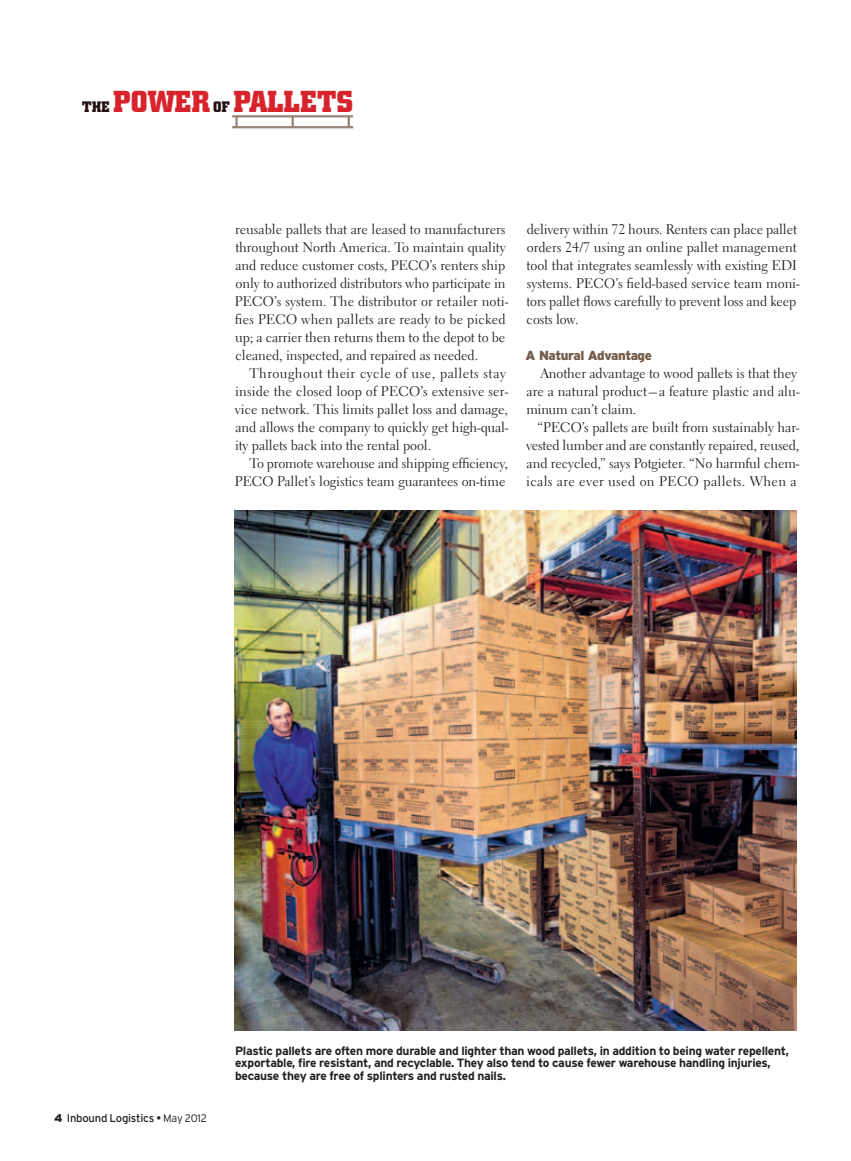
<style>
.page{position:relative;width:851px;height:1161px;background:#fff}
.page>*{position:absolute;margin:0;border:0;box-sizing:border-box;transform-origin:0 0}
.t1{font:700 30px "City";letter-spacing:.01em;color:#d7242c}
.t2{font:13.8px/18px "Electra LT Std";letter-spacing:-.005em;color:#231f20}
.t3{font:900 13.2px "Interstate";letter-spacing:-.03em;color:#735c4a}
.t4{font:700 12px/12.8px "Interstate";letter-spacing:-.025em;color:#231f20}
.t5{font:11.25px "Interstate";letter-spacing:-.025em;color:#231f20}
.s1{font-size:15px;color:#250f10}
.s2{font-weight:900}
.s3{font-weight:300;font-size:10.8px}
</style>
<div class="page">
<svg style="left:291px;top:117px;width:3px;height:9px"></svg>
<svg style="left:235px;top:117px;width:3px;height:9px"></svg>
<svg style="left:347px;top:117px;width:3px;height:9px"></svg>
<hr style="left:232px;top:126px;width:121px;height:2px;background:#978676">
<hr style="left:232px;top:115px;width:121px;height:2px;background:#978676">
<img style="left:235px;top:511px;width:561px;height:519px">
<h1 class="t1" style="left:82px;top:85px;width:272px"><span class="s1">THE</span> POWER <span class="s1">OF</span> PALLETS</h1>
<p class="t2" style="left:235px;top:220px;width:275px">reusable pallets that are leased to manufacturers throughout North America. To maintain quality and reduce customer costs, PECO’s renters ship only to authorized distributors who participate in PECO’s system. The distributor or retailer noti&shy;fies PECO when pallets are ready to be picked up; a carrier then returns them to the depot to be cleaned, inspected, and repaired as needed.</p>
<p class="t2" style="left:235px;top:364px;width:275px;text-indent:15px">Throughout their cycle of use, pallets stay inside the closed loop of PECO’s extensive ser&shy;vice network. This limits pallet loss and damage, and allows the company to quickly get high-qual&shy;ity pallets back into the rental pool.</p>
<p class="t2" style="left:235px;top:454px;width:275px;text-align:right">To promote warehouse and shipping efficiency,<br>PECO Pallet’s logistics team guarantees on-time</p>
<p class="t2" style="left:526px;top:220px;width:274px">delivery within 72 hours. Renters can place pallet orders 24/7 using an online pallet management tool that integrates seamlessly with existing EDI systems. PECO’s field-based service team moni&shy;tors pallet flows carefully to prevent loss and keep costs low.</p>
<p class="t3" style="left:525px;top:348px;width:128px">A Natural Advantage</p>
<p class="t2" style="left:526px;top:364px;width:275px;text-indent:14px">Another advantage to wood pallets is that they are a natural product–a feature plastic and alu&shy;minum can’t claim.</p>
<p class="t2" style="left:526px;top:418px;width:275px;text-align:justify;text-indent:11px">“PECO’s pallets are built from sustainably har&shy;vested lumber and are constantly repaired, reused, and recycled,” says Potgieter. “No harmful chem&shy;icals are ever used on PECO pallets. When a</p>
<p class="t5" style="left:54px;top:1112px;width:154px"><span class="s2">4</span> Inbound Logistics • <span class="s3">May 2012</span></p>
<p class="t4" style="left:235px;top:1044px;width:555px">Plastic pallets are often more durable and lighter than wood pallets, in addition to being water repellent, exportable, fire resistant, and recyclable. They also tend to cause fewer warehouse handling injuries, because they are free of splinters and rusted nails.</p>
</div>
